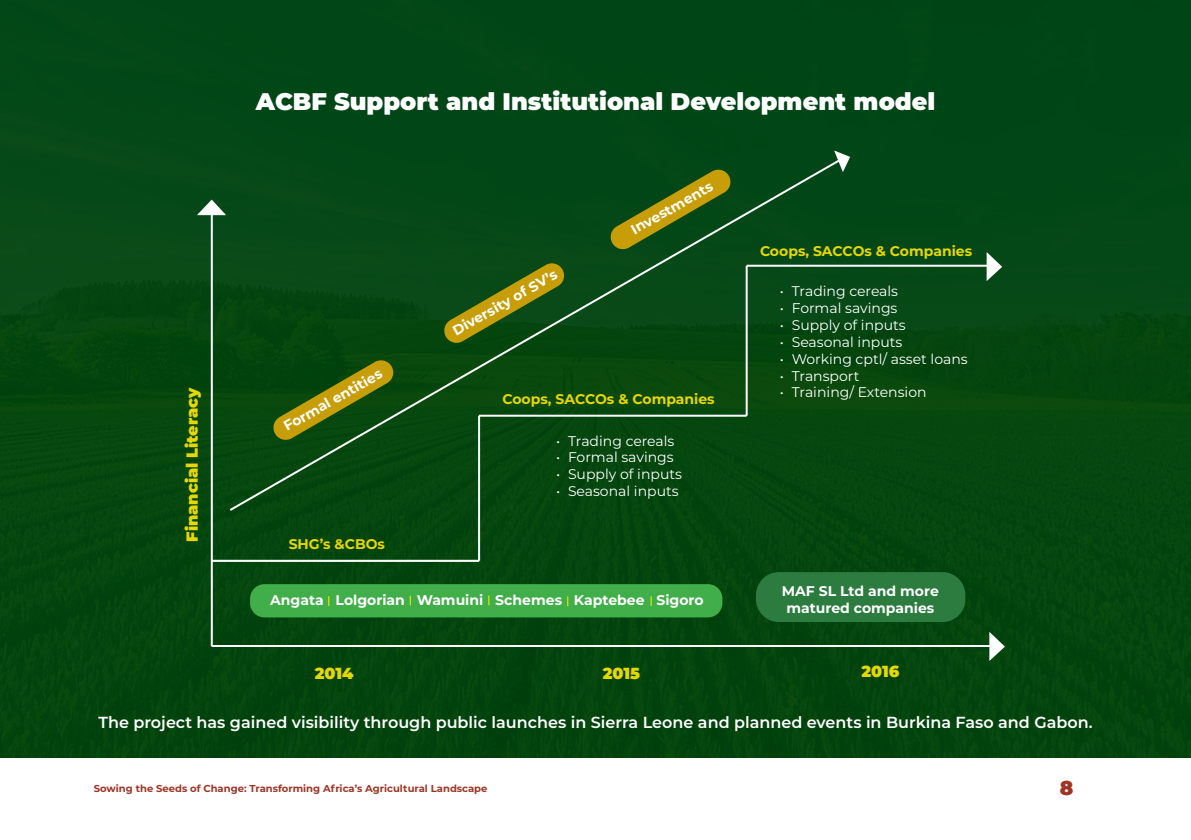
<style>
.page{position:relative;width:1191px;height:840px;background:#fff}
.page>*{position:absolute;margin:0;border:0;box-sizing:border-box;transform-origin:0 0}
.t1{font:900 24px "Montserrat";color:#fff}
.t2{font:900 20px "Montserrat";color:#a03424}
.t3{font:600 16px "Montserrat";color:#fff}
.t4{font:900 16px "Montserrat";color:#e7d701}
.t5{font:14px "Montserrat";color:#fff}
.t6{font:700 14px/16.8px "Montserrat";color:#fff;text-align:center}
.t7{font:700 14px "Montserrat";color:#e7d701}
.t8{font:700 10px "Montserrat";color:#a03424}
</style>
<div class="page">
<div style="left:0;top:0;width:1191px;height:757px;background:#00430d"></div>
<div style="left:250px;top:583px;width:472px;height:34px;background:#40ae49;border-radius:14px"></div>
<div style="left:756px;top:571px;width:209px;height:50px;background:#2b7c3e;border-radius:23px"></div>
<hr style="left:211px;top:214px;width:2px;height:432px;background:#fff">
<hr style="left:212px;top:644px;width:779px;height:2px;background:#fff">
<hr style="left:212px;top:559px;width:267px;height:2px;background:#fff">
<hr style="left:746px;top:264px;width:244px;height:2px;background:#fff">
<hr style="left:478px;top:415px;width:2px;height:145px;background:#fff">
<svg style="left:227px;top:156px;width:617px;height:356px"></svg>
<svg style="left:195px;top:198px;width:33px;height:18px"></svg>
<svg style="left:988px;top:632px;width:18px;height:29px"></svg>
<svg style="left:986px;top:252px;width:17px;height:30px"></svg>
<svg style="left:832px;top:150px;width:19px;height:24px"></svg>
<p class="t1" style="left:256px;top:83px;width:681px">ACBF Support and Institutional Development model</p>
<p class="t4" style="left:180px;top:541px;width:156px;rotate:-90deg">Financial Literacy</p>
<p class="t6" style="left:280px;top:419px;width:112px;rotate:-30deg">Formal entities</p>
<p class="t7" style="left:289px;top:534px;width:98px">SHG’s &amp;CBOs</p>
<p class="t6" style="left:449px;top:324px;width:119px;rotate:-30deg">Diversity of SV’s</p>
<p class="t6" style="left:628px;top:223px;width:93px;rotate:-30deg">Investments</p>
<p class="t7" style="left:502px;top:388px;width:214px">Coops, SACCOs &amp; Companies</p>
<p class="t5" style="left:556px;top:430px;width:120px">• Trading cereals</p>
<p class="t5" style="left:556px;top:447px;width:119px">• Formal savings</p>
<p class="t5" style="left:556px;top:464px;width:127px">• Supply of inputs</p>
<p class="t5" style="left:556px;top:481px;width:124px">• Seasonal inputs</p>
<p class="t7" style="left:760px;top:240px;width:214px">Coops, SACCOs &amp; Companies</p>
<p class="t5" style="left:779px;top:282px;width:120px">• Trading cereals</p>
<p class="t5" style="left:779px;top:298px;width:119px">• Formal savings</p>
<p class="t5" style="left:779px;top:315px;width:127px">• Supply of inputs</p>
<p class="t5" style="left:779px;top:332px;width:124px">• Seasonal inputs</p>
<p class="t5" style="left:779px;top:349px;width:189px">• Working cptl/ asset loans</p>
<p class="t5" style="left:779px;top:366px;width:81px">• Transport</p>
<p class="t5" style="left:779px;top:382px;width:148px">• Training/ Extension</p>
<p class="t6" style="left:270px;top:590px;width:435px">Angata Lolgorian Wamuini Schemes Kaptebee Sigoro</p>
<p class="t6" style="left:782px;top:582px;width:158px">MAF SL Ltd and more matured companies</p>
<p class="t4" style="left:315px;top:661px;width:40px">2014</p>
<p class="t4" style="left:602px;top:660px;width:39px">2015</p>
<p class="t4" style="left:861px;top:659px;width:39px">2016</p>
<p class="t3" style="left:98px;top:710px;width:995px">The project has gained visibility through public launches in Sierra Leone and planned events in Burkina Faso and Gabon.</p>
<p class="t8" style="left:94px;top:781px;width:395px">Sowing the Seeds of Change: Transforming Africa’s Agricultural Landscape</p>
<h2 class="t2" style="left:1059px;top:772px;width:15px">8</h2>
</div>
